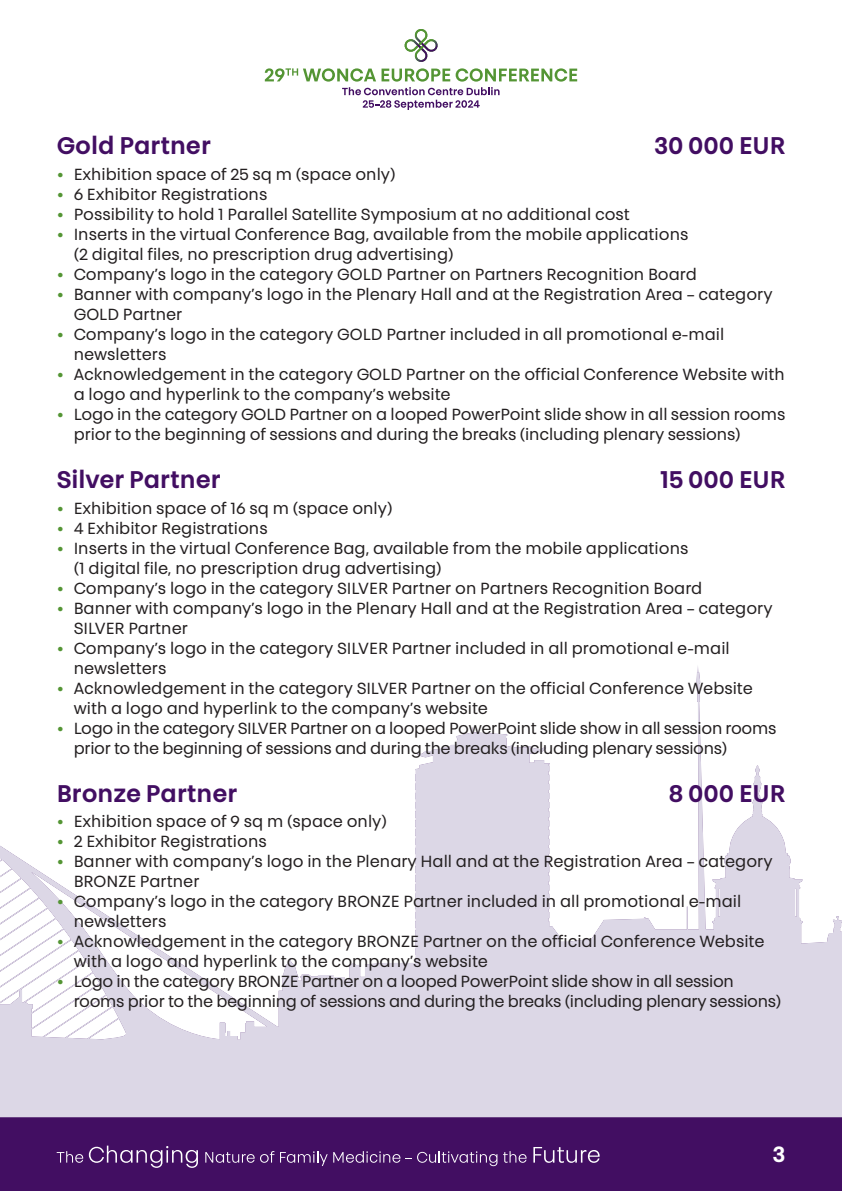
<style>
.page{position:relative;width:842px;height:1191px;background:#fff}
.page>*{position:absolute;margin:0;border:0;box-sizing:border-box;transform-origin:0 0}
.t1{font:600 24px "Touche";color:#420e62}
.t2{font:600 22px "Touche";color:#fff}
.t3{font:16px/20px "Touche";color:#231f20}
.t4{font:16px/20px "Touche";letter-spacing:-.02em;color:#231f20}
.s1{font-weight:600;color:#549534}
</style>
<div class="page">
<div style="left:0;top:1117px;width:842px;height:74px;background:#420e62"></div>
<svg style="left:57px;top:1151px;width:26px;height:11px"></svg>
<svg style="left:89px;top:1145px;width:109px;height:22px;background:#653b7f"></svg>
<svg style="left:205px;top:1151px;width:69px;height:11px"></svg>
<svg style="left:280px;top:1151px;width:120px;height:15px;background:#64397e"></svg>
<svg style="left:406px;top:1151px;width:91px;height:15px"></svg>
<svg style="left:503px;top:1151px;width:24px;height:11px"></svg>
<svg style="left:533px;top:1147px;width:67px;height:15px"></svg>
<svg style="left:0;top:666px;width:842px;height:451px"></svg>
<svg style="left:265px;top:29px;width:312px;height:81px"></svg>
<h1 class="t1" style="left:57px;top:134px;width:156px">Gold Partner</h1>
<h1 class="t1" style="left:654px;top:134px;width:133px">30 000 EUR</h1>
<p class="t3" style="left:57px;top:165px;width:340px"><span class="s1">•</span> Exhibition space of 25 sq m (space only)</p>
<p class="t3" style="left:57px;top:185px;width:212px"><span class="s1">•</span> 6 Exhibitor Registrations</p>
<p class="t3" style="left:57px;top:205px;width:575px"><span class="s1">•</span> Possibility to hold 1 Parallel Satellite Symposium at no additional cost</p>
<p class="t3" style="left:74px;top:225px;width:616px;text-indent:-17px"><span class="s1">•</span> Inserts in the virtual Conference Bag, available from the mobile applications (2 digital files, no prescription drug advertising)</p>
<p class="t3" style="left:57px;top:265px;width:642px"><span class="s1">•</span> Company’s logo in the category GOLD Partner on Partners Recognition Board</p>
<p class="t3" style="left:74px;top:285px;width:700px;text-indent:-17px"><span class="s1">•</span> Banner with company’s logo in the Plenary Hall and at the Registration Area – category<br>GOLD Partner</p>
<p class="t3" style="left:74px;top:325px;width:652px;text-indent:-17px"><span class="s1">•</span> Company’s logo in the category GOLD Partner included in all promotional e-mail newsletters</p>
<p class="t3" style="left:74px;top:365px;width:713px;text-indent:-17px"><span class="s1">•</span> Acknowledgement in the category GOLD Partner on the official Conference Website with a logo and hyperlink to the company’s website</p>
<p class="t3" style="left:74px;top:405px;width:713px;text-indent:-17px"><span class="s1">•</span> Logo in the category GOLD Partner on a looped PowerPoint slide show in all session rooms prior to the beginning of sessions and during the breaks (including plenary sessions)</p>
<h1 class="t1" style="left:57px;top:468px;width:165px">Silver Partner</h1>
<h1 class="t1" style="left:660px;top:468px;width:126px">15 000 EUR</h1>
<p class="t3" style="left:57px;top:499px;width:337px"><span class="s1">•</span> Exhibition space of 16 sq m (space only)</p>
<p class="t3" style="left:57px;top:519px;width:212px"><span class="s1">•</span> 4 Exhibitor Registrations</p>
<p class="t3" style="left:74px;top:539px;width:616px;text-indent:-17px"><span class="s1">•</span> Inserts in the virtual Conference Bag, available from the mobile applications (1 digital file, no prescription drug advertising)</p>
<p class="t3" style="left:57px;top:579px;width:647px"><span class="s1">•</span> Company’s logo in the category SILVER Partner on Partners Recognition Board</p>
<p class="t3" style="left:74px;top:599px;width:700px;text-indent:-17px"><span class="s1">•</span> Banner with company’s logo in the Plenary Hall and at the Registration Area – category<br>SILVER Partner</p>
<p class="t3" style="left:74px;top:639px;width:657px;text-indent:-17px"><span class="s1">•</span> Company’s logo in the category SILVER Partner included in all promotional e-mail newsletters</p>
<p class="t3" style="left:74px;top:679px;width:681px;text-indent:-17px"><span class="s1">•</span> Acknowledgement in the category SILVER Partner on the official Conference Website with a logo and hyperlink to the company’s website</p>
<p class="t4" style="left:74px;top:719px;width:704px;text-indent:-17px"><span class="s1">•</span> Logo in the category SILVER Partner on a looped PowerPoint slide show in all session rooms prior to the beginning of sessions and during the breaks (including plenary sessions)</p>
<h1 class="t1" style="left:57px;top:781px;width:182px">Bronze Partner</h1>
<h1 class="t1" style="left:669px;top:781px;width:118px">8 000 EUR</h1>
<p class="t3" style="left:57px;top:812px;width:332px"><span class="s1">•</span> Exhibition space of 9 sq m (space only)</p>
<p class="t3" style="left:57px;top:832px;width:212px"><span class="s1">•</span> 2 Exhibitor Registrations</p>
<p class="t3" style="left:74px;top:852px;width:700px;text-indent:-17px"><span class="s1">•</span> Banner with company’s logo in the Plenary Hall and at the Registration Area – category<br>BRONZE Partner</p>
<p class="t3" style="left:74px;top:892px;width:669px;text-indent:-17px"><span class="s1">•</span> Company’s logo in the category BRONZE Partner included in all promotional e-mail newsletters</p>
<p class="t3" style="left:74px;top:932px;width:692px;text-indent:-17px"><span class="s1">•</span> Acknowledgement in the category BRONZE Partner on the official Conference Website with a logo and hyperlink to the company’s website</p>
<p class="t4" style="left:74px;top:972px;width:709px;text-indent:-17px"><span class="s1">•</span> Logo in the category BRONZE Partner on a looped PowerPoint slide show in all session rooms prior to the beginning of sessions and during the breaks (including plenary sessions)</p>
<h2 class="t2" style="left:772px;top:1143px;width:14px">3</h2>
</div>
